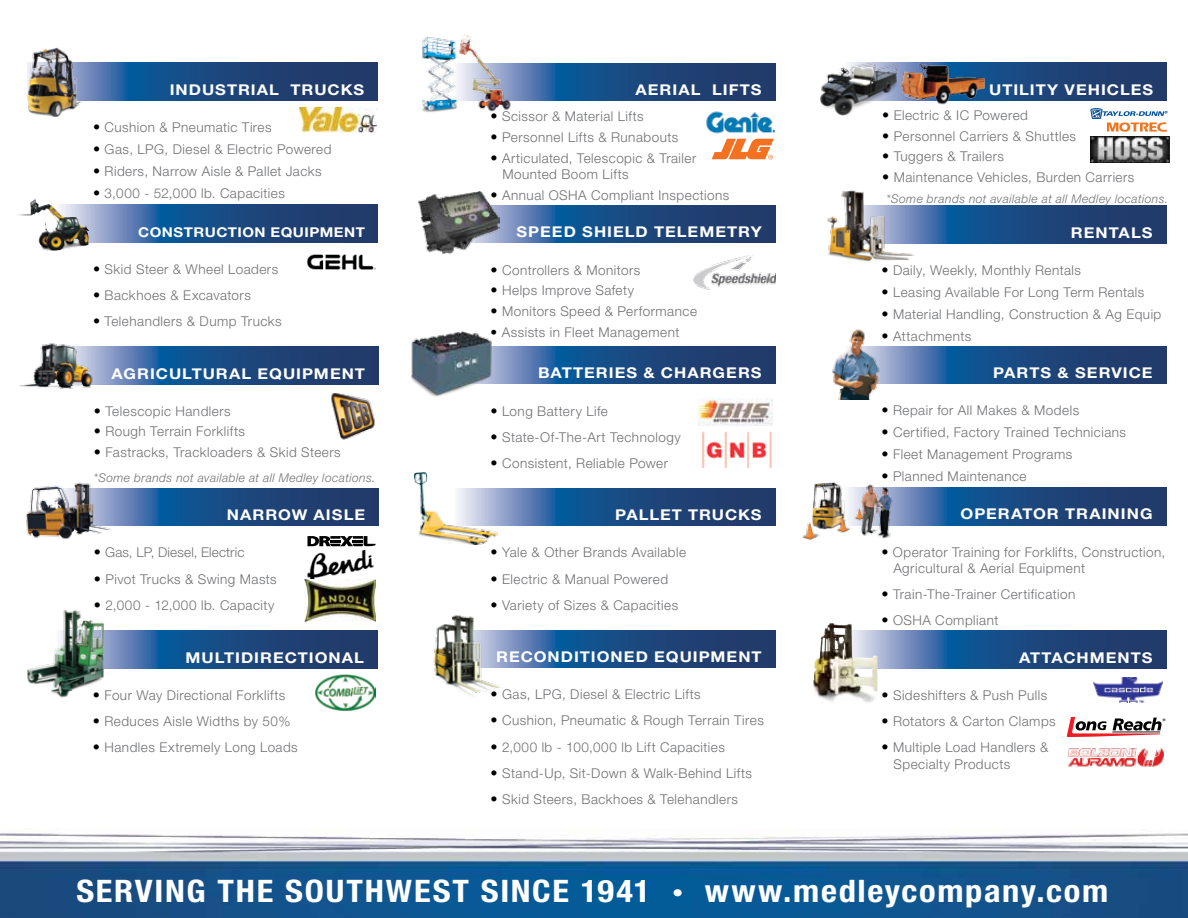
<style>
.page{position:relative;width:1188px;height:918px;background:#fff}
.page>*{position:absolute;margin:0;border:0;box-sizing:border-box;transform-origin:0 0}
.t1{font:700 condensed 31.05px "Helvetica Neue";letter-spacing:.05em;color:#fff;scale:1.11 1}
.t2{font:700 14.85px "Helvetica Neue";letter-spacing:.06em;color:#fff;scale:1.11 1}
.t3{font:300 13.5px/16.5px "Helvetica Neue";letter-spacing:.035em;color:#6f7073}
.t4{font:300 13.5px "Helvetica Neue";letter-spacing:.01em;color:#6f7073}
.t5{font:700 13.5px "Helvetica Neue";letter-spacing:.035em;color:#fff;scale:1.11 1}
.t6{font:italic 300 12px "Helvetica Neue";letter-spacing:.04em;color:#6f7073}
.s1{font-size:14.25px;color:#000}
.s2{color:#000}
.s3{font-size:20.25px}
</style>
<div class="page">
<img style="left:0;top:830px;width:1188px;height:88px">
<svg style="left:82px;top:63px;width:296px;height:37px;background:#224c82"></svg>
<svg style="left:57px;top:205px;width:321px;height:37px;background:#365b8a"></svg>
<img style="left:27px;top:47px;width:55px;height:70px">
<svg style="left:514px;top:63px;width:261px;height:37px;background:#224d84"></svg>
<svg style="left:494px;top:346px;width:281px;height:38px;background:#2a5389"></svg>
<svg style="left:498px;top:488px;width:277px;height:38px;background:#285288"></svg>
<svg style="left:501px;top:630px;width:274px;height:37px;background:#275187"></svg>
<img style="left:299px;top:108px;width:78px;height:25px">
<img style="left:411px;top:331px;width:83px;height:66px">
<img style="left:415px;top:473px;width:83px;height:72px">
<img style="left:433px;top:615px;width:68px;height:81px">
<svg style="left:917px;top:206px;width:249px;height:37px;background:#1e4a81"></svg>
<svg style="left:881px;top:346px;width:285px;height:38px;background:#2c558a"></svg>
<img style="left:827px;top:190px;width:90px;height:71px">
<img style="left:832px;top:329px;width:49px;height:71px">
<img style="left:699px;top:399px;width:73px;height:26px">
<svg style="left:894px;top:488px;width:272px;height:37px;background:#265187"></svg>
<svg style="left:878px;top:631px;width:288px;height:37px;background:#2d568b"></svg>
<img style="left:1093px;top:678px;width:70px;height:25px">
<img style="left:802px;top:481px;width:92px;height:59px">
<img style="left:813px;top:624px;width:65px;height:79px">
<img style="left:308px;top:254px;width:68px;height:15px">
<img style="left:702px;top:431px;width:70px;height:37px">
<svg style="left:1067px;top:717px;width:98px;height:20px"></svg>
<img style="left:1067px;top:748px;width:97px;height:19px">
<svg style="left:96px;top:347px;width:283px;height:37px;background:#2b5489"></svg>
<svg style="left:112px;top:488px;width:267px;height:38px;background:#244f85"></svg>
<img style="left:304px;top:546px;width:72px;height:76px">
<svg style="left:307px;top:536px;width:69px;height:10px"></svg>
<svg style="left:104px;top:631px;width:274px;height:37px;background:#275187"></svg>
<img style="left:315px;top:674px;width:61px;height:36px">
<img style="left:27px;top:610px;width:77px;height:88px">
<img style="left:25px;top:482px;width:87px;height:58px">
<svg style="left:500px;top:205px;width:275px;height:38px;background:#275287"></svg>
<img style="left:419px;top:192px;width:81px;height:62px">
<img style="left:693px;top:254px;width:83px;height:36px">
<img style="left:331px;top:393px;width:44px;height:47px">
<img style="left:18px;top:199px;width:39px;height:43px">
<svg style="left:898px;top:63px;width:269px;height:37px;background:#1f4477"></svg>
<img style="left:901px;top:62px;width:84px;height:43px">
<svg style="left:1091px;top:108px;width:77px;height:24px"></svg>
<img style="left:1090px;top:136px;width:79px;height:26px">
<img style="left:820px;top:62px;width:78px;height:54px">
<img style="left:20px;top:343px;width:76px;height:46px">
<img style="left:706px;top:111px;width:69px;height:23px">
<svg style="left:712px;top:139px;width:62px;height:20px"></svg>
<img style="left:422px;top:36px;width:34px;height:77px">
<img style="left:456px;top:34px;width:58px;height:78px">
<p class="t2" style="left:170px;top:80px;width:176px">INDUSTRIAL TRUCKS</p>
<p class="t3" style="left:93px;top:119px;width:180px"><span class="s1">•</span> Cushion &amp; Pneumatic Tires</p>
<p class="t3" style="left:93px;top:141px;width:240px"><span class="s1">•</span> Gas, LPG, Diesel &amp; Electric Powered</p>
<p class="t3" style="left:93px;top:163px;width:230px"><span class="s1">•</span> Riders, Narrow Aisle &amp; Pallet Jacks</p>
<p class="t3" style="left:93px;top:185px;width:193px"><span class="s1">•</span> 3,000 - 52,000 lb. Capacities</p>
<p class="t2" style="left:635px;top:80px;width:115px">AERIAL LIFTS</p>
<p class="t3" style="left:490px;top:108px;width:155px"><span class="s1">•</span> Scissor &amp; Material Lifts</p>
<p class="t3" style="left:490px;top:129px;width:189px"><span class="s1">•</span> Personnel Lifts &amp; Runabouts</p>
<p class="t3" style="left:503px;top:150px;width:195px;text-indent:-12px"><span class="s1">•</span> Articulated, Telescopic &amp; Trailer<br>Mounted Boom Lifts</p>
<p class="t3" style="left:490px;top:187px;width:240px"><span class="s1">•</span> Annual OSHA Compliant Inspections</p>
<p class="t2" style="left:989px;top:80px;width:149px">UTILITY VEHICLES</p>
<p class="t3" style="left:882px;top:106px;width:147px"><span class="s1">•</span> Electric &amp; IC Powered</p>
<p class="t3" style="left:882px;top:127px;width:195px"><span class="s1">•</span> Personnel Carriers &amp; Shuttles</p>
<p class="t3" style="left:882px;top:148px;width:123px"><span class="s1">•</span> Tuggers &amp; Trailers</p>
<p class="t3" style="left:882px;top:169px;width:254px"><span class="s1">•</span> Maintenance Vehicles, Burden Carriers</p>
<p class="t6" style="left:887px;top:192px;width:283px">*Some brands not available at all Medley locations.</p>
<p class="t5" style="left:138px;top:224px;width:206px">CONSTRUCTION EQUIPMENT</p>
<p class="t3" style="left:93px;top:260px;width:187px"><span class="s1">•</span> Skid Steer &amp; Wheel Loaders</p>
<p class="t3" style="left:93px;top:287px;width:159px"><span class="s1">•</span> Backhoes &amp; Excavators</p>
<p class="t3" style="left:93px;top:313px;width:190px"><span class="s1">•</span> Telehandlers &amp; Dump Trucks</p>
<p class="t2" style="left:516px;top:223px;width:222px">SPEED SHIELD TELEMETRY</p>
<p class="t3" style="left:491px;top:261px;width:151px"><span class="s1">•</span> Controllers &amp; Monitors</p>
<p class="t3" style="left:491px;top:282px;width:145px"><span class="s1">•</span> Helps Improve Safety</p>
<p class="t3" style="left:491px;top:303px;width:208px"><span class="s1">•</span> Monitors Speed &amp; Performance</p>
<p class="t3" style="left:491px;top:324px;width:190px"><span class="s2">•</span> Assists in Fleet Management</p>
<p class="t2" style="left:1071px;top:223px;width:65px">RENTALS</p>
<p class="t3" style="left:882px;top:262px;width:201px"><span class="s1">•</span> Daily, Weekly, Monthly Rentals</p>
<p class="t3" style="left:882px;top:284px;width:264px"><span class="s1">•</span> Leasing Available For Long Term Rentals</p>
<p class="t3" style="left:882px;top:306px;width:281px"><span class="s1">•</span> Material Handling, Construction &amp; Ag Equip</p>
<p class="t3" style="left:882px;top:327px;width:91px"><span class="s1">•</span> Attachments</p>
<p class="t2" style="left:112px;top:364px;width:230px">AGRICULTURAL EQUIPMENT</p>
<p class="t2" style="left:538px;top:364px;width:202px">BATTERIES &amp; CHARGERS</p>
<p class="t2" style="left:993px;top:364px;width:145px">PARTS &amp; SERVICE</p>
<p class="t3" style="left:94px;top:402px;width:138px"><span class="s1">•</span> Telescopic Handlers</p>
<p class="t3" style="left:94px;top:423px;width:153px"><span class="s1">•</span> Rough Terrain Forklifts</p>
<p class="t3" style="left:94px;top:444px;width:248px"><span class="s1">•</span> Fastracks, Trackloaders &amp; Skid Steers</p>
<p class="t6" style="left:94px;top:471px;width:283px">*Some brands not available at all Medley locations.</p>
<p class="t2" style="left:227px;top:506px;width:126px">NARROW AISLE</p>
<p class="t3" style="left:490px;top:402px;width:119px"><span class="s1">•</span> Long Battery Life</p>
<p class="t3" style="left:490px;top:428px;width:192px"><span class="s1">•</span> State-Of-The-Art Technology</p>
<p class="t3" style="left:490px;top:455px;width:179px"><span class="s1">•</span> Consistent, Reliable Power</p>
<p class="t2" style="left:615px;top:506px;width:133px">PALLET TRUCKS</p>
<p class="t3" style="left:882px;top:402px;width:199px"><span class="s1">•</span> Repair for All Makes &amp; Models</p>
<p class="t3" style="left:882px;top:424px;width:246px"><span class="s1">•</span> Certified, Factory Trained Technicians</p>
<p class="t3" style="left:882px;top:446px;width:192px"><span class="s1">•</span> Fleet Management Programs</p>
<p class="t3" style="left:882px;top:468px;width:147px"><span class="s1">•</span> Planned Maintenance</p>
<p class="t2" style="left:961px;top:505px;width:174px">OPERATOR TRAINING</p>
<p class="t4" style="left:94px;top:544px;width:152px"><span class="s1">•</span> Gas, LP, Diesel, Electric</p>
<p class="t3" style="left:94px;top:570px;width:184px"><span class="s1">•</span> Pivot Trucks &amp; Swing Masts</p>
<p class="t3" style="left:94px;top:597px;width:182px"><span class="s1">•</span> 2,000 - 12,000 lb. Capacity</p>
<p class="t2" style="left:185px;top:648px;width:157px">MULTIDIRECTIONAL</p>
<p class="t3" style="left:93px;top:686px;width:194px"><span class="s1">•</span> Four Way Directional Forklifts</p>
<p class="t3" style="left:93px;top:713px;width:199px"><span class="s1">•</span> Reduces Aisle Widths by 50%</p>
<p class="t3" style="left:93px;top:739px;width:206px"><span class="s1">•</span> Handles Extremely Long Loads</p>
<p class="t3" style="left:490px;top:544px;width:197px"><span class="s1">•</span> Yale &amp; Other Brands Available</p>
<p class="t3" style="left:490px;top:570px;width:179px"><span class="s1">•</span> Electric &amp; Manual Powered</p>
<p class="t3" style="left:490px;top:596px;width:189px"><span class="s1">•</span> Variety of Sizes &amp; Capacities</p>
<p class="t2" style="left:496px;top:647px;width:12px">RECONDITIONED</p>
<p class="t2" style="left:654px;top:647px;width:98px">EQUIPMENT</p>
<p class="t3" style="left:490px;top:686px;width:212px"><span class="s1">•</span> Gas, LPG, Diesel &amp; Electric Lifts</p>
<p class="t3" style="left:490px;top:712px;width:275px"><span class="s1">•</span> Cushion, Pneumatic &amp; Rough Terrain Tires</p>
<p class="t3" style="left:490px;top:738px;width:236px"><span class="s1">•</span> 2,000 lb - 100,000 lb Lift Capacities</p>
<p class="t3" style="left:490px;top:764px;width:263px"><span class="s1">•</span> Stand-Up, Sit-Down &amp; Walk-Behind Lifts</p>
<p class="t3" style="left:490px;top:791px;width:249px"><span class="s1">•</span> Skid Steers, Backhoes &amp; Telehandlers</p>
<p class="t3" style="left:893px;top:543px;width:273px;text-indent:-12px"><span class="s1">•</span> Operator Training for Forklifts, Construction,<br>Agricultural &amp; Aerial Equipment</p>
<p class="t3" style="left:881px;top:586px;width:195px"><span class="s1">•</span> Train-The-Trainer Certification</p>
<p class="t3" style="left:881px;top:612px;width:118px"><span class="s1">•</span> OSHA Compliant</p>
<p class="t2" style="left:1019px;top:648px;width:121px">ATTACHMENTS</p>
<p class="t3" style="left:881px;top:686px;width:167px"><span class="s1">•</span> Sideshifters &amp; Push Pulls</p>
<p class="t3" style="left:881px;top:713px;width:176px"><span class="s1">•</span> Rotators &amp; Carton Clamps</p>
<p class="t3" style="left:893px;top:739px;width:156px;text-indent:-12px"><span class="s1">•</span> Multiple Load Handlers &amp;<br>Specialty Products</p>
<h1 class="t1" style="left:76px;top:872px;width:931px">Serving The Southwest since 1941 <span class="s3">•</span> www.medleycompany.com</h1>
</div>
